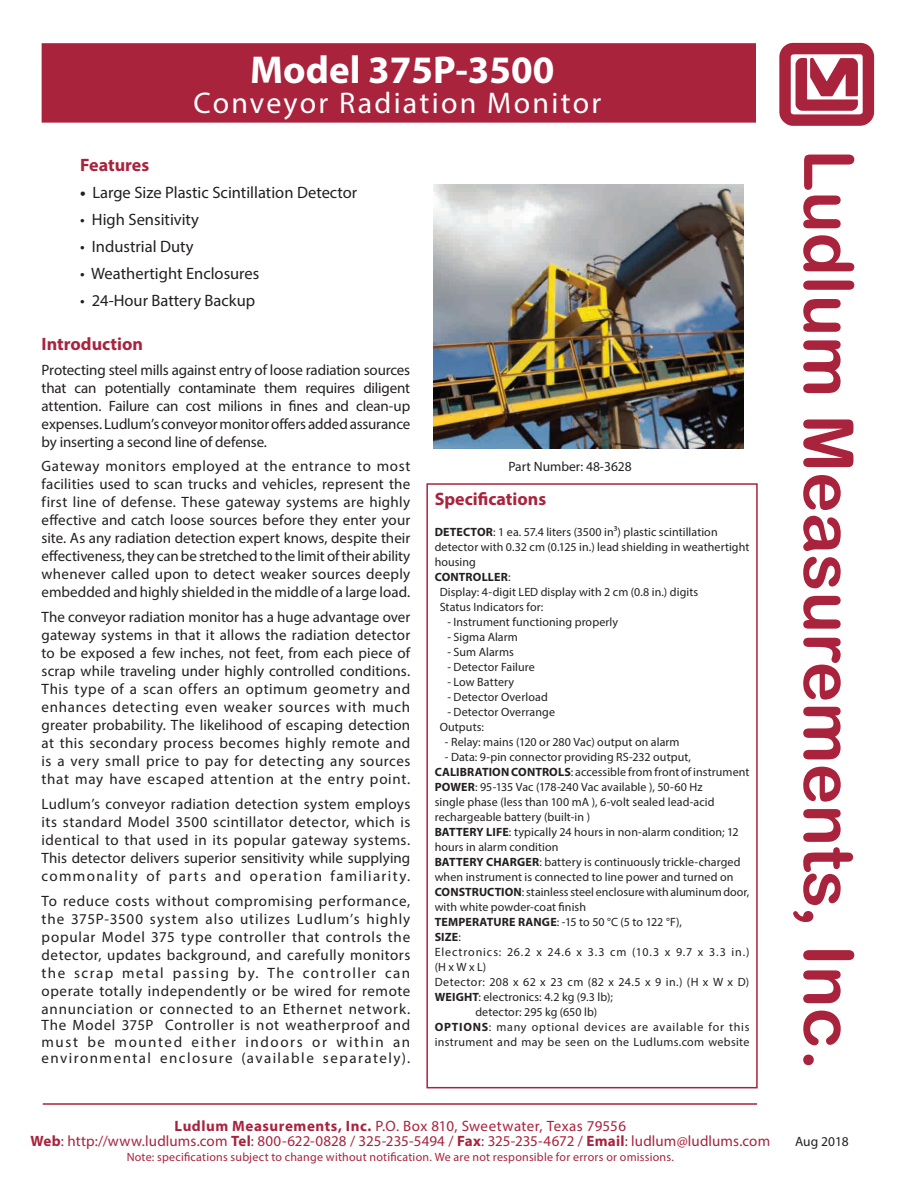
<style>
.page{position:relative;width:918px;height:1188px;background:#fff}
.page>*{position:absolute;margin:0;border:0;box-sizing:border-box;transform-origin:0 0}
.t1{font:69px "Arial Rounded MT Bold";color:#a9233d}
.t2{font:700 39px "Myriad Pro";color:#fff}
.t3{font:30px "Myriad Pro";letter-spacing:.075em;color:#fff}
.t4{font:700 18px "Myriad Pro";color:#a9233d}
.t5{font:16.5px "Myriad Pro";color:#231f20}
.t6{font:15px/18px "Myriad Pro";letter-spacing:.045em;color:#231f20;text-align:justify}
.t7{font:15px/15px "Myriad Pro";letter-spacing:.01em;color:#a9233d;text-align:center}
.t8{font:13.5px "Myriad Pro";color:#231f20}
.t9{font:12px/15px "Myriad Pro";letter-spacing:.01em;color:#231f20}
.t10{font:12px "Myriad Pro";letter-spacing:.02em;color:#a9233d}
.t11{font:12px "Myriad Pro";letter-spacing:.06em;color:#231f20}
.t12{font:12px "Myriad Pro";letter-spacing:.07em;color:#231f20}
.t13{font:12px "Myriad Pro";letter-spacing:.035em;color:#231f20}
.t14{font:700 12px "Myriad Pro";letter-spacing:.01em;color:#231f20}
.s1{font-weight:700}
.s2{font-weight:400}
.s3{font-size:72px}
</style>
<div class="page">
<img style="left:779px;top:42px;width:96px;height:84px">
<hr style="left:43px;top:1103px;width:714px;height:2px;background:#a9233d">
<div style="left:426px;top:483px;width:332px;height:605px;border:2px solid #a9233d"></div>
<img style="left:434px;top:185px;width:309px;height:264px">
<div style="left:42px;top:43px;width:714px;height:80px;background:#a9233d;border:2px solid #a9233d"></div>
<h2 class="t2" style="left:250px;top:45px;width:306px">Model 375P-3500</h2>
<h3 class="t3" style="left:193px;top:85px;width:409px">Conveyor Radiation Monitor</h3>
<p class="t4" style="left:80px;top:153px;width:70px">Features</p>
<p class="t5" style="left:80px;top:182px;width:279px"><span class="s1">•</span> Large Size Plastic Scintillation Detector</p>
<p class="t5" style="left:80px;top:209px;width:120px">• High Sensitivity</p>
<p class="t5" style="left:80px;top:236px;width:115px">• Industrial Duty</p>
<p class="t5" style="left:80px;top:263px;width:181px">• Weathertight Enclosures</p>
<p class="t5" style="left:80px;top:290px;width:177px">• 24-Hour Battery Backup</p>
<p class="t4" style="left:42px;top:332px;width:103px">Introduction</p>
<p class="t6" style="left:42px;top:360px;width:370px">Protecting steel mills against entry of loose radiation sources that can potentially contaminate them requires diligent attention. Failure can cost milions in fines and clean-up expenses. Ludlum’s conveyor monitor offers added assurance by inserting a second line of defense.</p>
<p class="t6" style="left:42px;top:457px;width:370px">Gateway monitors employed at the entrance to most facilities used to scan trucks and vehicles, represent the first line of defense. These gateway systems are highly effective and catch loose sources before they enter your site. As any radiation detection expert knows, despite their effectiveness, they can be stretched to the limit of their ability whenever called upon to detect weaker sources deeply embedded and highly shielded in the middle of a large load.</p>
<p class="t6" style="left:42px;top:608px;width:370px">The conveyor radiation monitor has a huge advantage over gateway systems in that it allows the radiation detector to be exposed a few inches, not feet, from each piece of scrap while traveling under highly controlled conditions.<br>This type of a scan offers an optimum geometry and enhances detecting even weaker sources with much greater probability. The likelihood of escaping detection at this secondary process becomes highly remote and is a very small price to pay for detecting any sources that may have escaped attention at the entry point.</p>
<p class="t6" style="left:42px;top:795px;width:370px">Ludlum’s conveyor radiation detection system employs its standard Model 3500 scintillator detector, which is identical to that used in its popular gateway systems.<br>This detector delivers superior sensitivity while supplying commonality of parts and operation familiarity.</p>
<p class="t6" style="left:42px;top:891px;width:370px">To reduce costs without compromising performance, the 375P-3500 system also utilizes Ludlum’s highly popular Model 375 type controller that controls the detector, updates background, and carefully monitors the scrap metal passing by. The controller can operate totally independently or be wired for remote annunciation or connected to an Ethernet network.</p>
<p class="t6" style="left:42px;top:1017px;width:370px;line-height:16.5px">The Model 375P Controller is not weatherproof and must be mounted either indoors or within an environmental enclosure (available separately).</p>
<p class="t8" style="left:508px;top:458px;width:125px">Part Number: 48-3628</p>
<p class="t4" style="left:435px;top:487px;width:113px">Specifications</p>
<p class="t9" style="left:435px;top:525px;width:284px"><span class="s1">DETECTOR</span>: 1 ea. 57.4 liters (3500 in³) plastic scintillation</p>
<p class="t9" style="left:435px;top:540px;width:316px">detector with 0.32 cm (0.125 in.) lead shielding in weathertight</p>
<p class="t9" style="left:435px;top:555px;width:43px">housing</p>
<p class="t14" style="left:435px;top:569px;width:77px">CONTROLLER<span class="s2">:</span></p>
<p class="t9" style="left:440px;top:585px;width:260px">Display: 4-digit LED display with 2 cm (0.8 in.) digits</p>
<p class="t9" style="left:440px;top:600px;width:105px">Status Indicators for:</p>
<p class="t9" style="left:447px;top:615px;width:172px">- Instrument functioning properly</p>
<p class="t9" style="left:447px;top:630px;width:72px">- Sigma Alarm</p>
<p class="t9" style="left:447px;top:645px;width:68px">- Sum Alarms</p>
<p class="t9" style="left:447px;top:660px;width:89px">- Detector Failure</p>
<p class="t9" style="left:447px;top:675px;width:68px">- Low Battery</p>
<p class="t9" style="left:447px;top:690px;width:102px">- Detector Overload</p>
<p class="t9" style="left:440px;top:705px;width:117px;text-indent:8px">- Detector Overrange<br>Outputs:</p>
<p class="t9" style="left:445px;top:735px;width:236px">- Relay: mains (120 or 280 Vac) output on alarm</p>
<p class="t9" style="left:445px;top:750px;width:248px">- Data: 9-pin connector providing RS-232 output,</p>
<p class="t9" style="left:435px;top:765px;width:316px"><span class="s1">CALIBRATION CONTROLS</span>: accessible from front of instrument</p>
<p class="t9" style="left:435px;top:780px;width:269px"><span class="s1">POWER</span>: 95-135 Vac (178-240 Vac available ), 50-60 Hz</p>
<p class="t9" style="left:435px;top:795px;width:281px">single phase (less than 100 mA ), 6-volt sealed lead-acid</p>
<p class="t9" style="left:435px;top:810px;width:157px">rechargeable battery (built-in )</p>
<p class="t9" style="left:435px;top:825px;width:306px"><span class="s1">BATTERY LIFE</span>: typically 24 hours in non-alarm condition; 12</p>
<p class="t9" style="left:435px;top:840px;width:125px">hours in alarm condition</p>
<p class="t9" style="left:435px;top:855px;width:307px"><span class="s1">BATTERY CHARGER</span>: battery is continuously trickle-charged</p>
<p class="t9" style="left:435px;top:870px;width:300px">when instrument is connected to line power and turned on</p>
<p class="t9" style="left:435px;top:885px;width:316px"><span class="s1">CONSTRUCTION</span>: stainless steel enclosure with aluminum door,</p>
<p class="t9" style="left:435px;top:900px;width:153px">with white powder-coat finish</p>
<p class="t9" style="left:435px;top:915px;width:249px"><span class="s1">TEMPERATURE RANGE</span>: -15 to 50 °C (5 to 122 °F),</p>
<p class="t14" style="left:435px;top:929px;width:28px">SIZE<span class="s2">:</span></p>
<p class="t12" style="left:435px;top:945px;width:316px">Electronics: 26.2 x 24.6 x 3.3 cm (10.3 x 9.7 x 3.3 in.)</p>
<p class="t9" style="left:435px;top:960px;width:53px">(H x W x L)</p>
<p class="t13" style="left:435px;top:975px;width:316px">Detector: 208 x 62 x 23 cm (82 x 24.5 x 9 in.) (H x W x D)</p>
<p class="t9" style="left:435px;top:990px;width:180px"><span class="s1">WEIGHT</span>: electronics: 4.2 kg (9.3 lb);</p>
<p class="t9" style="left:475px;top:1005px;width:123px">detector: 295 kg (650 lb)</p>
<p class="t11" style="left:435px;top:1020px;width:316px"><span class="s1">OPTIONS</span>: many optional devices are available for this</p>
<p class="t9" style="left:435px;top:1035px;width:316px">instrument and may be seen on the Ludlums.com website</p>
<p class="t7" style="left:30px;top:1119px;width:741px"><span class="s1">Ludlum Measurements, Inc.</span> P.O. Box 810, Sweetwater, Texas 79556<br><span class="s1">Web</span>: http://www.ludlums.com <span class="s1">Tel</span>: 800-622-0828 / 325-235-5494 / <span class="s1">Fax</span>: 325-235-4672 / <span class="s1">Email</span>: ludlum@ludlums.com</p>
<p class="t10" style="left:127px;top:1150px;width:549px">Note: specifications subject to change without notification. We are not responsible for errors or omissions.</p>
<h1 class="t1" style="left:869px;top:149px;width:923px;rotate:90deg">Ludlum Measurements, Inc<span class="s3">.</span></h1>
<p class="t8" style="left:795px;top:1133px;width:55px">Aug 2018</p>
</div>
